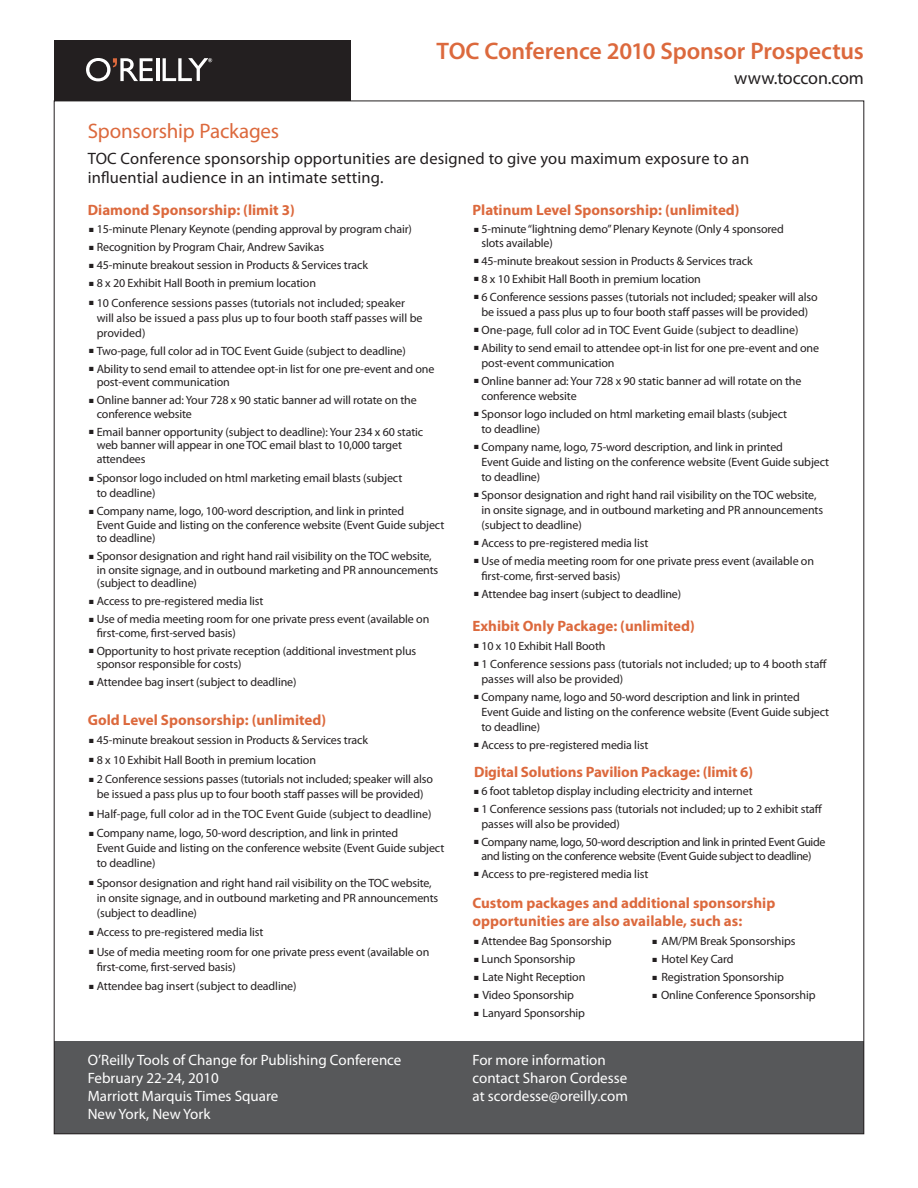
<style>
.page{position:relative;width:918px;height:1188px;background:#fff}
.page>*{position:absolute;margin:0;border:0;box-sizing:border-box;transform-origin:0 0}
.t1{font:600 24px "Myriad Pro";letter-spacing:-.005em;color:#dc693d}
.theme{font:21px "Myriad Pro";letter-spacing:-.005em;color:#dc693d}
.t2{font:18px "Myriad Pro";color:#231f20}
.text1{font:16.5px/19.5px "Myriad Pro";letter-spacing:.01em;color:#231f20}
.subhead1{font:700 15px/18px "Myriad Pro";color:#dc693d}
.t3{font:15px "Myriad Pro";color:#fff}
.text1__bullets{font:700 15px "Myriad Pro";letter-spacing:-.01em;color:#dc693d}
.text1__bullets-2{font:12px/15px "Myriad Pro";letter-spacing:-.01em;color:#231f20}
.text1__bullets-3{font:12px/14.2px "Myriad Pro";letter-spacing:-.03em;color:#231f20;text-align:center}
</style>
<div class="page">
<div style="left:54px;top:1042px;width:810px;height:92px;background:#57585a"></div>
<div style="left:54px;top:40px;width:297px;height:61px;background:#231f20"></div>
<svg style="left:86px;top:58px;width:67px;height:23px"></svg>
<hr style="left:156px;top:58px;width:3px;height:23px;background:#fff">
<svg style="left:163px;top:58px;width:49px;height:23px"></svg>
<p class="t1" style="left:437px;top:35px;width:429px">TOC Conference 2010 Sponsor Prospectus</p>
<p class="t2" style="left:734px;top:67px;width:131px">www.toccon.com</p>
<p class="theme" style="left:88px;top:118px;width:193px">Sponsorship Packages</p>
<p class="text1" style="left:88px;top:148px;width:663px">TOC Conference sponsorship opportunities are designed to give you maximum exposure to an influential audience in an intimate setting.</p>
<p class="subhead1" style="left:472px;top:201px;width:269px">Platinum Level Sponsorship: (unlimited)</p>
<p class="text1__bullets-2" style="left:482px;top:222px;width:304px;line-height:13.5px;text-indent:-8px">■ 5-minute “lightning demo” Plenary Keynote (Only 4 sponsored slots available)</p>
<p class="text1__bullets-2" style="left:474px;top:253px;width:280px">■ 45-minute breakout session in Products &amp; Services track</p>
<p class="text1__bullets-2" style="left:474px;top:271px;width:228px">■ 8 x 10 Exhibit Hall Booth in premium location</p>
<p class="text1__bullets-2" style="left:474px;top:289px;width:345px;text-align:center">■ 6 Conference sessions passes (tutorials not included; speaker will also be issued a pass plus up to four booth staff passes will be provided)</p>
<p class="text1__bullets-2" style="left:474px;top:322px;width:326px">■ One-page, full color ad in TOC Event Guide (subject to deadline)</p>
<p class="text1__bullets-2" style="left:482px;top:340px;width:339px;text-indent:-8px">■ Ability to send email to attendee opt-in list for one pre-event and one post-event communication</p>
<p class="text1__bullets-2" style="left:482px;top:373px;width:322px;text-indent:-8px">■ Online banner ad: Your 728 x 90 static banner ad will rotate on the conference website</p>
<p class="text1__bullets-2" style="left:482px;top:406px;width:307px;text-indent:-8px">■ Sponsor logo included on html marketing email blasts (subject to deadline)</p>
<p class="text1__bullets-2" style="left:482px;top:439px;width:349px;text-indent:-8px">■ Company name, logo, 75-word description, and link in printed<br>Event Guide and listing on the conference website (Event Guide subject to deadline)</p>
<p class="text1__bullets-2" style="left:482px;top:487px;width:343px;text-indent:-8px">■ Sponsor designation and right hand rail visibility on the TOC website, in onsite signage, and in outbound marketing and PR announcements (subject to deadline)</p>
<p class="text1__bullets-2" style="left:474px;top:535px;width:176px">■ Access to pre-registered media list</p>
<p class="text1__bullets-2" style="left:482px;top:553px;width:334px;text-indent:-8px">■ Use of media meeting room for one private press event (available on first-come, first-served basis)</p>
<p class="text1__bullets-2" style="left:474px;top:586px;width:209px">■ Attendee bag insert (subject to deadline)</p>
<p class="subhead1" style="left:472px;top:616px;width:224px">Exhibit Only Package: (unlimited)</p>
<p class="text1__bullets-2" style="left:474px;top:638px;width:133px">■ 10 x 10 Exhibit Hall Booth</p>
<p class="text1__bullets-2" style="left:482px;top:656px;width:347px;text-indent:-8px">■ 1 Conference sessions pass (tutorials not included; up to 4 booth staff passes will also be provided)</p>
<p class="text1__bullets-2" style="left:482px;top:689px;width:349px;text-indent:-8px">■ Company name, logo and 50-word description and link in printed<br>Event Guide and listing on the conference website (Event Guide subject to deadline)</p>
<p class="text1__bullets-2" style="left:474px;top:737px;width:176px">■ Access to pre-registered media list</p>
<p class="text1__bullets" style="left:474px;top:763px;width:281px">Digital Solutions Pavilion Package: (limit 6)</p>
<p class="text1__bullets-2" style="left:474px;top:784px;width:280px">■ 6 foot tabletop display including electricity and internet</p>
<p class="text1__bullets-2" style="left:482px;top:802px;width:342px;line-height:14.2px;text-indent:-8px">■ 1 Conference sessions pass (tutorials not included; up to 2 exhibit staff passes will also be provided)</p>
<p class="text1__bullets-3" style="left:474px;top:834px;width:353px">■ Company name, logo, 50-word description and link in printed Event Guide and listing on the conference website (Event Guide subject to deadline)</p>
<p class="text1__bullets-2" style="left:474px;top:866px;width:176px">■ Access to pre-registered media list</p>
<p class="subhead1" style="left:472px;top:893px;width:304px">Custom packages and additional sponsorship opportunities are also available, such as:</p>
<p class="text1__bullets-2" style="left:474px;top:934px;width:139px">■ Attendee Bag Sponsorship</p>
<p class="text1__bullets-2" style="left:652px;top:934px;width:145px">■ AM/PM Break Sponsorships</p>
<p class="text1__bullets-2" style="left:474px;top:952px;width:103px">■ Lunch Sponsorship</p>
<p class="text1__bullets-2" style="left:652px;top:952px;width:83px">■ Hotel Key Card</p>
<p class="text1__bullets-2" style="left:474px;top:970px;width:113px">■ Late N ight Reception</p>
<p class="text1__bullets-2" style="left:652px;top:970px;width:133px">■ Registration Sponsorship</p>
<p class="text1__bullets-2" style="left:474px;top:988px;width:102px">■ Video Sponsorship</p>
<p class="text1__bullets-2" style="left:652px;top:988px;width:165px">■ Online Conference Sponsorship</p>
<p class="text1__bullets-2" style="left:474px;top:1006px;width:113px">■ Lanyard Sponsorship</p>
<p class="t3" style="left:88px;top:1051px;width:315px">O’Reilly Tools of Change for Publishing Conference</p>
<p class="t3" style="left:88px;top:1069px;width:133px">February 22-24, 2010</p>
<p class="t3" style="left:88px;top:1087px;width:192px">Marriott Marquis Times Square</p>
<p class="t3" style="left:88px;top:1105px;width:124px">New York, New York</p>
<p class="subhead1" style="left:88px;top:201px;width:209px">Diamond Sponsorship: (limit 3)</p>
<p class="text1__bullets-2" style="left:89px;top:221px;width:324px">■ 15-minute Plenary Keynote (pending approval by program chair)</p>
<p class="text1__bullets-2" style="left:89px;top:239px;width:236px">■ Recognition by Program Chair, Andrew Savikas</p>
<p class="text1__bullets-2" style="left:89px;top:257px;width:280px">■ 45-minute breakout session in Products &amp; Services track</p>
<p class="text1__bullets-2" style="left:89px;top:275px;width:228px">■ 8 x 20 Exhibit Hall Booth in premium location</p>
<p class="text1__bullets-2" style="left:97px;top:295px;width:327px;text-indent:-8px">■ 10 Conference sessions passes (tutorials not included; speaker will also be issued a pass plus up to four booth staff passes will be provided)</p>
<p class="text1__bullets-2" style="left:89px;top:343px;width:318px">■ Two-page, full color ad in TOC Event Guide (subject to deadline)</p>
<p class="text1__bullets-2" style="left:97px;top:362px;width:339px;line-height:13.5px;text-indent:-8px">■ Ability to send email to attendee opt-in list for one pre-event and one post-event communication</p>
<p class="text1__bullets-2" style="left:97px;top:393px;width:322px;line-height:13.5px;text-indent:-8px">■ Online banner ad: Your 728 x 90 static banner ad will rotate on the conference website</p>
<p class="text1__bullets-2" style="left:97px;top:425px;width:328px;line-height:13.5px;text-indent:-8px">■ Email banner opportunity (subject to deadline): Your 234 x 60 static web banner will appear in one TOC email blast to 10,000 target attendees</p>
<p class="text1__bullets-2" style="left:97px;top:470px;width:307px;text-indent:-8px">■ Sponsor logo included on html marketing email blasts (subject to deadline)</p>
<p class="text1__bullets-2" style="left:97px;top:504px;width:349px;line-height:13.5px;text-indent:-8px">■ Company name, logo, 100-word description, and link in printed<br>Event Guide and listing on the conference website (Event Guide subject to deadline)</p>
<p class="text1__bullets-2" style="left:97px;top:549px;width:343px;line-height:13.5px;text-indent:-8px">■ Sponsor designation and right hand rail visibility on the TOC website, in onsite signage, and in outbound marketing and PR announcements (subject to deadline)</p>
<p class="text1__bullets-2" style="left:89px;top:593px;width:176px">■ Access to pre-registered media list</p>
<p class="text1__bullets-2" style="left:97px;top:612px;width:334px;line-height:13.5px;text-indent:-8px">■ Use of media meeting room for one private press event (available on first-come, first-served basis)</p>
<p class="text1__bullets-2" style="left:97px;top:644px;width:321px;line-height:13.5px;text-indent:-8px">■ Opportunity to host private reception (additional investment plus sponsor responsible for costs)</p>
<p class="text1__bullets-2" style="left:89px;top:674px;width:209px">■ Attendee bag insert (subject to deadline)</p>
<p class="subhead1" style="left:88px;top:711px;width:240px">Gold Level Sponsorship: (unlimited)</p>
<p class="text1__bullets-2" style="left:89px;top:733px;width:280px">■ 45-minute breakout session in Products &amp; Services track</p>
<p class="text1__bullets-2" style="left:89px;top:752px;width:228px">■ 8 x 10 Exhibit Hall Booth in premium location</p>
<p class="text1__bullets-2" style="left:89px;top:772px;width:345px;text-align:center">■ 2 Conference sessions passes (tutorials not included; speaker will also be issued a pass plus up to four booth staff passes will be provided)</p>
<p class="text1__bullets-2" style="left:89px;top:806px;width:344px">■ Half-page, full color ad in the TOC Event Guide (subject to deadline)</p>
<p class="text1__bullets-2" style="left:97px;top:826px;width:349px;text-indent:-8px">■ Company name, logo, 50-word description, and link in printed<br>Event Guide and listing on the conference website (Event Guide subject to deadline)</p>
<p class="text1__bullets-2" style="left:97px;top:875px;width:343px;text-indent:-8px">■ Sponsor designation and right hand rail visibility on the TOC website, in onsite signage, and in outbound marketing and PR announcements (subject to deadline)</p>
<p class="text1__bullets-2" style="left:89px;top:925px;width:176px">■ Access to pre-registered media list</p>
<p class="text1__bullets-2" style="left:97px;top:944px;width:334px;text-indent:-8px">■ Use of media meeting room for one private press event (available on first-come, first-served basis)</p>
<p class="text1__bullets-2" style="left:89px;top:979px;width:209px">■ Attendee bag insert (subject to deadline)</p>
<p class="t3" style="left:472px;top:1051px;width:135px">For more information</p>
<p class="t3" style="left:472px;top:1069px;width:156px">contact Sharon Cordesse</p>
<p class="t3" style="left:472px;top:1087px;width:157px">at scordesse@oreilly.com</p>
</div>
